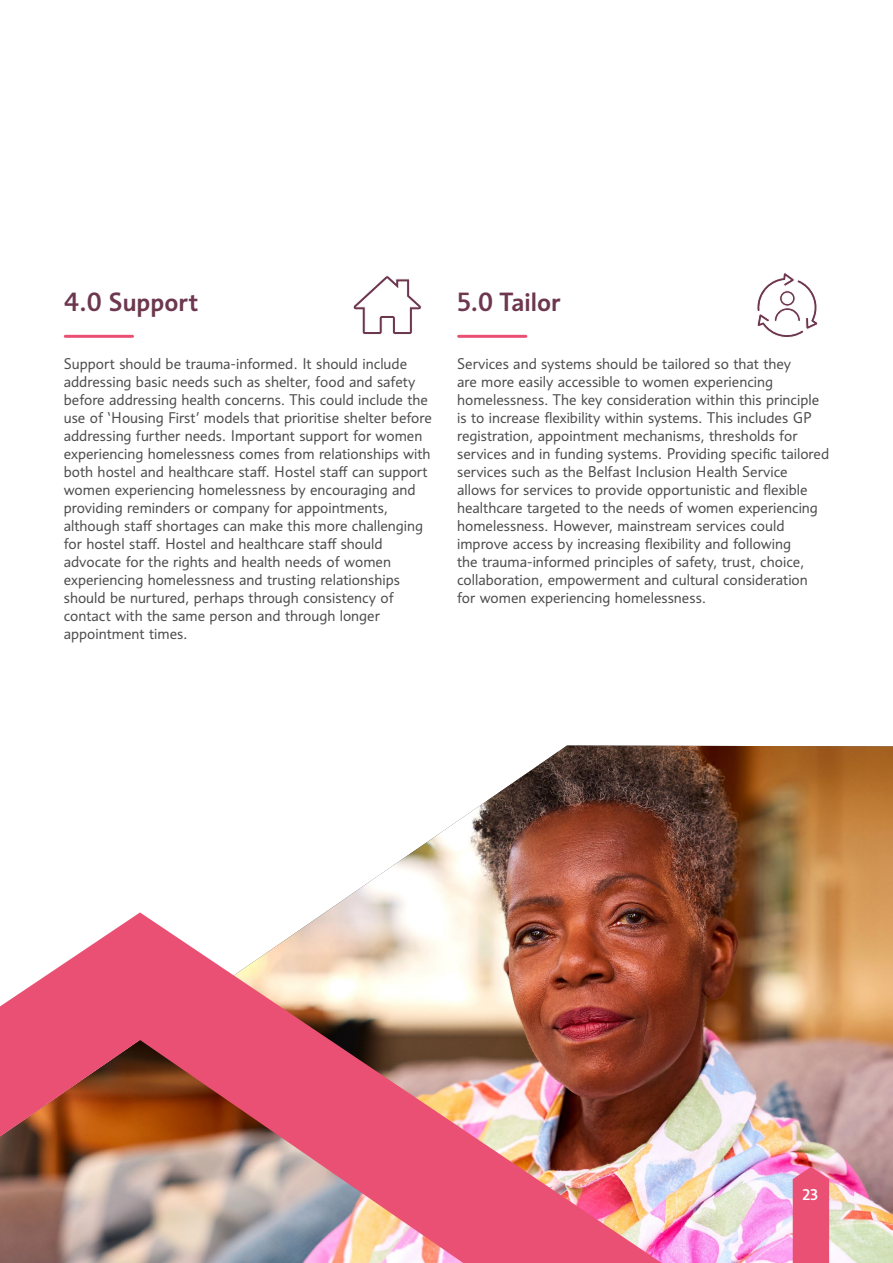
<style>
.page{position:relative;width:893px;height:1263px;background:#fff}
.page>*{position:absolute;margin:0;border:0;box-sizing:border-box;transform-origin:0 0}
.t1{font:500 25.5px "Informa Pro";color:#6d384f}
.t2{font:15px/18px "Informa Pro";color:#4d4d4f}
.t3{font:500 15px "Informa Pro";color:#fff}
</style>
<div class="page">
<img style="left:326px;top:745px;width:567px;height:518px">
<img style="left:1px;top:912px;width:661px;height:351px">
<hr style="left:0;top:0;width:1px;height:1263px;background:#ea5073">
<div style="left:793px;top:1167px;width:36px;height:96px;background:#ea5073"></div>
<hr style="left:65px;top:335px;width:68px;height:3px;background:#ea5073">
<hr style="left:459px;top:335px;width:67px;height:3px;background:#ea5073">
<svg style="left:353px;top:275px;width:69px;height:59px"></svg>
<svg style="left:757px;top:272px;width:61px;height:66px"></svg>
<h1 class="t1" style="left:64px;top:286px;width:136px">4.0 Support</h1>
<p class="t2" style="left:64px;top:355px;width:370px">Support should be trauma-informed. It should include addressing basic needs such as shelter, food and safety before addressing health concerns. This could include the use of ‘Housing First’ models that prioritise shelter before addressing further needs. Important support for women experiencing homelessness comes from relationships with both hostel and healthcare staff. Hostel staff can support women experiencing homelessness by encouraging and providing reminders or company for appointments, although staff shortages can make this more challenging for hostel staff. Hostel and healthcare staff should advocate for the rights and health needs of women experiencing homelessness and trusting relationships should be nurtured, perhaps through consistency of contact with the same person and through longer appointment times.</p>
<h1 class="t1" style="left:457px;top:286px;width:105px">5.0 Tailor</h1>
<p class="t2" style="left:457px;top:355px;width:374px">Services and systems should be tailored so that they<br>are more easily accessible to women experiencing homelessness. The key consideration within this principle is to increase flexibility within systems. This includes GP registration, appointment mechanisms, thresholds for services and in funding systems. Providing specific tailored services such as the Belfast Inclusion Health Service allows for services to provide opportunistic and flexible healthcare targeted to the needs of women experiencing homelessness. However, mainstream services could improve access by increasing flexibility and following<br>the trauma-informed principles of safety, trust, choice, collaboration, empowerment and cultural consideration for women experiencing homelessness.</p>
<p class="t3" style="left:802px;top:1185px;width:17px">23</p>
</div>
